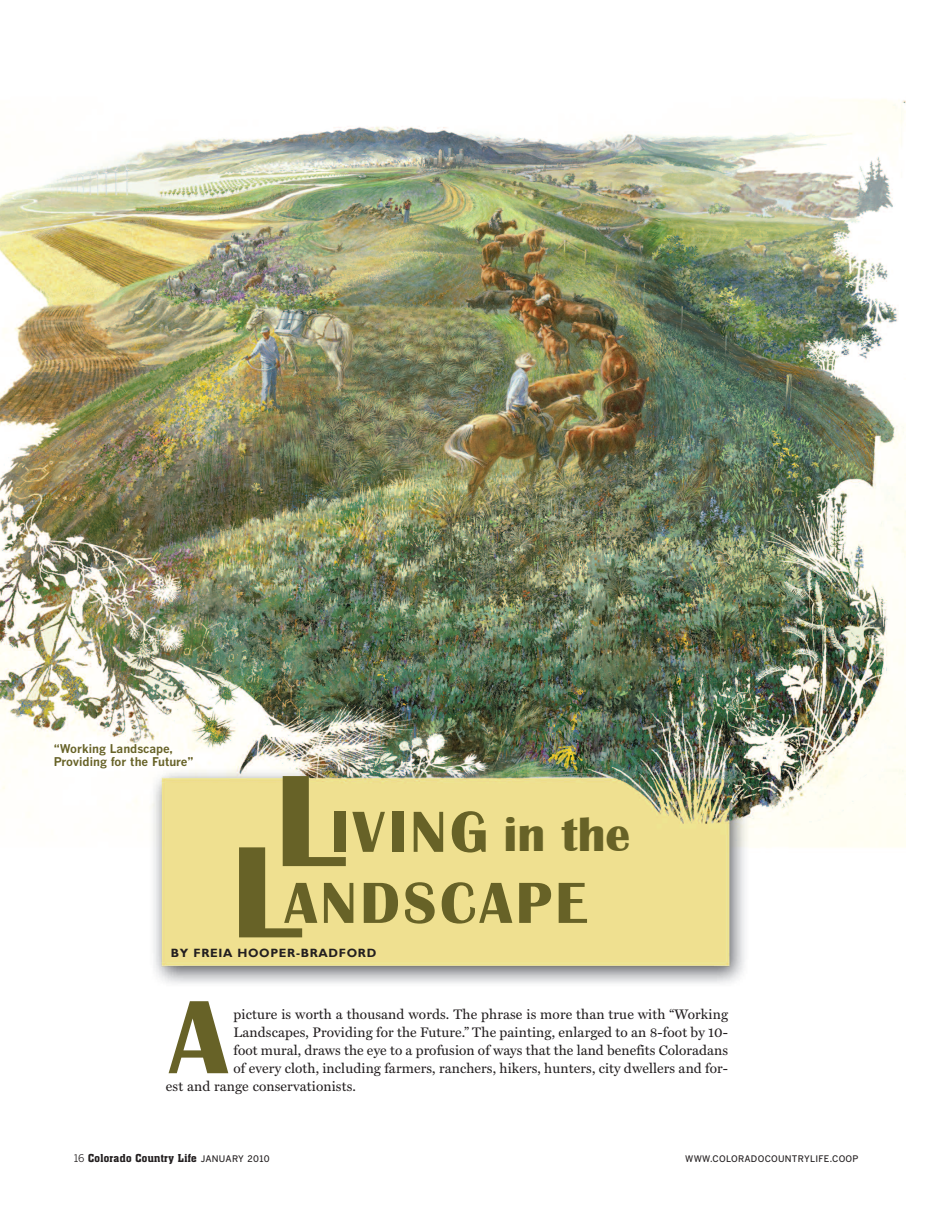
<style>
.page{position:relative;width:932px;height:1229px;background:#fff}
.page>*{position:absolute;margin:0;border:0;box-sizing:border-box;transform-origin:0 0}
.t1{font:700 135px "Britannic";color:#676227}
.t2{font:700 108px "Britannic";color:#676227}
.t3{font:700 60px/71.1px "Britannic";letter-spacing:.06em;color:#676227}
.t4{font:700 49.5px "Britannic";color:#676227}
.t5{font:13.8px "Miller Text";letter-spacing:.01em;color:#231f20}
.t6{font:700 12px/13.5px "Benton Gothic";color:#676227}
.t7{font:500 12px "Aachen EF";letter-spacing:.025em;color:#231f20}
.t8{font:700 12px "Gill Sans";letter-spacing:.055em;color:#231f20}
.t9{font:500 9px "Benton Gothic";letter-spacing:.035em;color:#231f20}
.s1{font-family:"Benton Gothic";font-weight:400;font-size:10.5px}
.s2{font-family:"Benton Gothic";font-size:9px}
</style>
<div class="page">
<img style="left:0;top:99px;width:905px;height:885px">
<p class="t6" style="left:54px;top:742px;width:141px">“Working Landscape,<br>Providing for the Future”</p>
<h1 class="t1" style="left:275px;top:753px;width:70px">L</h1>
<h3 class="t3" style="left:284px;top:796px;width:304px;text-indent:46px">IVING<br>ANDSCAPE</h3>
<h3 class="t4" style="left:503px;top:810px;width:128px">in the</h3>
<h1 class="t1" style="left:231px;top:825px;width:70px">L</h1>
<p class="t8" style="left:171px;top:946px;width:207px">BY FREIA HOOPER-BRADFORD</p>
<h2 class="t2" style="left:169px;top:983px;width:60px">A</h2>
<p class="t5" style="left:233px;top:1006px;width:496px">picture is worth a thousand words. The phrase is more than true with “Working</p>
<p class="t5" style="left:233px;top:1024px;width:496px">Landscapes, Providing for the Future.” The painting, enlarged to an 8-foot by 10-</p>
<p class="t5" style="left:233px;top:1042px;width:496px">foot mural, draws the eye to a profusion of ways that the land benefits Coloradans</p>
<p class="t5" style="left:233px;top:1060px;width:496px">of every cloth, including farmers, ranchers, hikers, hunters, city dwellers and for-</p>
<p class="t5" style="left:166px;top:1078px;width:192px">est and range conservationists.</p>
<p class="t7" style="left:74px;top:1154px;width:197px"><span class="s1">16</span> Colorado Country Life <span class="s2">JANUARY 2010</span></p>
<p class="t9" style="left:685px;top:1153px;width:175px">WWW.COLORADOCOUNTRYLIFE.COOP</p>
</div>
